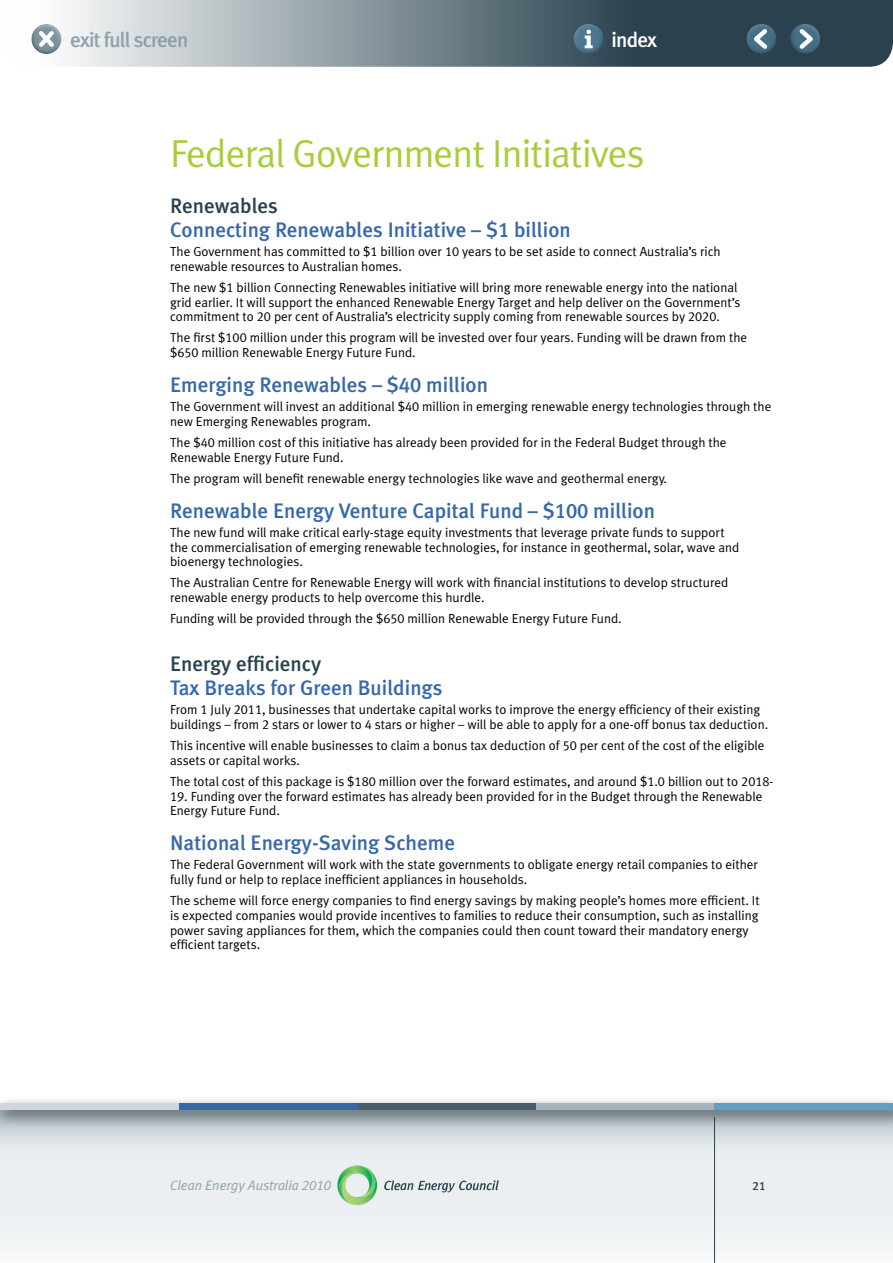
<style>
.page{position:relative;width:893px;height:1263px;background:#fff}
.page>*{position:absolute;margin:0;border:0;box-sizing:border-box;transform-origin:0 0}
.t1{font:39px "Meta Plus Normal";letter-spacing:-.02em;color:#a6ce39}
.t2{font:500 21px/24.5px "Meta Plus";color:#3768a9}
.t3{font:500 21px "Meta Plus";color:#29424e}
.t4{font:500 21px "Meta Plus";letter-spacing:-.04em;color:#849aa5}
.t5{font:500 21px "Meta Plus";letter-spacing:-.04em;color:#fff}
.t6{font:italic 13.8px "Meta Plus Normal";color:#8ea0aa}
.t7{font:13.2px/14.7px "Meta Plus Normal";color:#000}
.t8{font:12px "Meta Plus Medium Caps";color:#29424e}
.s1{color:#29424e}
.s2{font-family:"Meta Plus Medium Caps";font-weight:400}
.s3{font-family:"Meta Plus Normal Caps"}
</style>
<div class="page">
<svg style="left:0;top:1126px;width:893px;height:137px"></svg>
<hr style="left:714px;top:1117px;width:1px;height:146px;background:#29424e">
<svg style="left:336px;top:1164px;width:163px;height:42px;background:#d1e0d8"></svg>
<div style="left:0;top:1095px;width:893px;height:31px;background:#000;opacity:.6"></div>
<div style="left:357px;top:1103px;width:179px;height:7px;background:#455e6b"></div>
<div style="left:536px;top:1103px;width:178px;height:7px;background:#a7b4bc"></div>
<div style="left:714px;top:1103px;width:179px;height:7px;background:#639dc2"></div>
<div style="left:0;top:1103px;width:179px;height:7px;background:#cfd7dd"></div>
<div style="left:179px;top:1103px;width:178px;height:7px;background:#3768a9"></div>
<svg style="left:64px;top:0;width:829px;height:67px;background:#74848c"></svg>
<div style="left:745px;top:22px;width:32px;height:25px;background:#fff;opacity:.75"></div>
<div style="left:745px;top:26px;width:33px;height:29px;background:#000;opacity:.75"></div>
<svg style="left:749px;top:25px;width:22px;height:28px"></svg>
<div style="left:790px;top:22px;width:32px;height:25px;background:#fff;opacity:.75"></div>
<div style="left:789px;top:26px;width:33px;height:29px;background:#000;opacity:.75"></div>
<svg style="left:795px;top:25px;width:22px;height:28px"></svg>
<div style="left:31px;top:22px;width:32px;height:25px;background:#fff;opacity:.75"></div>
<div style="left:30px;top:26px;width:33px;height:29px;background:#000;opacity:.75"></div>
<svg style="left:35px;top:27px;width:23px;height:24px"></svg>
<div style="left:572px;top:22px;width:32px;height:25px;background:#fff;opacity:.75"></div>
<div style="left:572px;top:26px;width:33px;height:29px;background:#000;opacity:.75"></div>
<svg style="left:585px;top:30px;width:8px;height:18px"></svg>
<h2 class="t4" style="left:70px;top:28px;width:120px">exit full screen</h2>
<h2 class="t5" style="left:612px;top:28px;width:47px">index</h2>
<h1 class="t1" style="left:170px;top:131px;width:476px">Federal Government Initiatives</h1>
<h2 class="t2" style="left:170px;top:193px;width:402px"><span class="s1">Renewables<br></span>Connecting Renewables Initiative – $<span class="s2">1</span> billion</h2>
<p class="t7" style="left:170px;top:244px;width:552px">The Government has committed to $<span class="s3">1</span> billion over <span class="s3">10</span> years to be set aside to connect Australia’s rich renewable resources to Australian homes.</p>
<p class="t7" style="left:170px;top:280px;width:572px">The new $<span class="s3">1</span> billion Connecting Renewables initiative will bring more renewable energy into the national grid earlier. It will support the enhanced Renewable Energy Target and help deliver on the Government’s commitment to <span class="s3">20</span> per cent of Australia’s electricity supply coming from renewable sources by <span class="s3">2020</span>.</p>
<p class="t7" style="left:170px;top:330px;width:579px">The first $<span class="s3">100</span> million under this program will be invested over four years. Funding will be drawn from the $<span class="s3">650</span> million Renewable Energy Future Fund.</p>
<h2 class="t2" style="left:170px;top:373px;width:319px">Emerging Renewables – $<span class="s2">40</span> million</h2>
<p class="t7" style="left:170px;top:399px;width:603px">The Government will invest an additional $<span class="s3">40</span> million in emerging renewable energy technologies through the new Emerging Renewables program.</p>
<p class="t7" style="left:170px;top:435px;width:558px">The $<span class="s3">40</span> million cost of this initiative has already been provided for in the Federal Budget through the<br>Renewable Energy Future Fund.</p>
<p class="t7" style="left:170px;top:471px;width:499px">The program will benefit renewable energy technologies like wave and geothermal energy.</p>
<h2 class="t2" style="left:170px;top:498px;width:486px">Renewable Energy Venture Capital Fund – $<span class="s2">100</span> million</h2>
<p class="t7" style="left:170px;top:525px;width:571px">The new fund will make critical early-stage equity investments that leverage private funds to support the commercialisation of emerging renewable technologies, for instance in geothermal, solar, wave and bioenergy technologies.</p>
<p class="t7" style="left:170px;top:575px;width:560px">The Australian Centre for Renewable Energy will work with financial institutions to develop structured renewable energy products to help overcome this hurdle.</p>
<p class="t7" style="left:170px;top:611px;width:453px">Funding will be provided through the $<span class="s3">650</span> million Renewable Energy Future Fund.</p>
<h2 class="t3" style="left:170px;top:651px;width:153px">Energy efficiency</h2>
<h2 class="t2" style="left:170px;top:676px;width:274px">Tax Breaks for Green Buildings</h2>
<p class="t7" style="left:170px;top:702px;width:600px">From <span class="s3">1</span> July <span class="s3">2011</span>, businesses that undertake capital works to improve the energy efficiency of their existing buildings – from <span class="s3">2</span> stars or lower to <span class="s3">4</span> stars or higher – will be able to apply for a one-off bonus tax deduction.</p>
<p class="t7" style="left:170px;top:738px;width:596px">This incentive will enable businesses to claim a bonus tax deduction of <span class="s3">50</span> per cent of the cost of the eligible assets or capital works.</p>
<p class="t7" style="left:170px;top:774px;width:605px">The total cost of this package is $<span class="s3">180</span> million over the forward estimates, and around $<span class="s3">1</span>.<span class="s3">0</span> billion out to <span class="s3">2018</span>-</p>
<p class="t7" style="left:170px;top:788px;width:594px"><span class="s3">19</span>. Funding over the forward estimates has already been provided for in the Budget through the Renewable<br>Energy Future Fund.</p>
<h2 class="t2" style="left:170px;top:831px;width:286px">National Energy-Saving Scheme</h2>
<p class="t7" style="left:170px;top:857px;width:589px">The Federal Government will work with the state governments to obligate energy retail companies to either fully fund or help to replace inefficient appliances in households.</p>
<p class="t7" style="left:170px;top:893px;width:591px">The scheme will force energy companies to find energy savings by making people’s homes more efficient. It is expected companies would provide incentives to families to reduce their consumption, such as installing power saving appliances for them, which the companies could then count toward their mandatory energy efficient targets.</p>
<p class="t6" style="left:170px;top:1177px;width:163px">Clean Energy Australia <span class="s3">2010</span></p>
<p class="t8" style="left:753px;top:1179px;width:14px">21</p>
</div>
